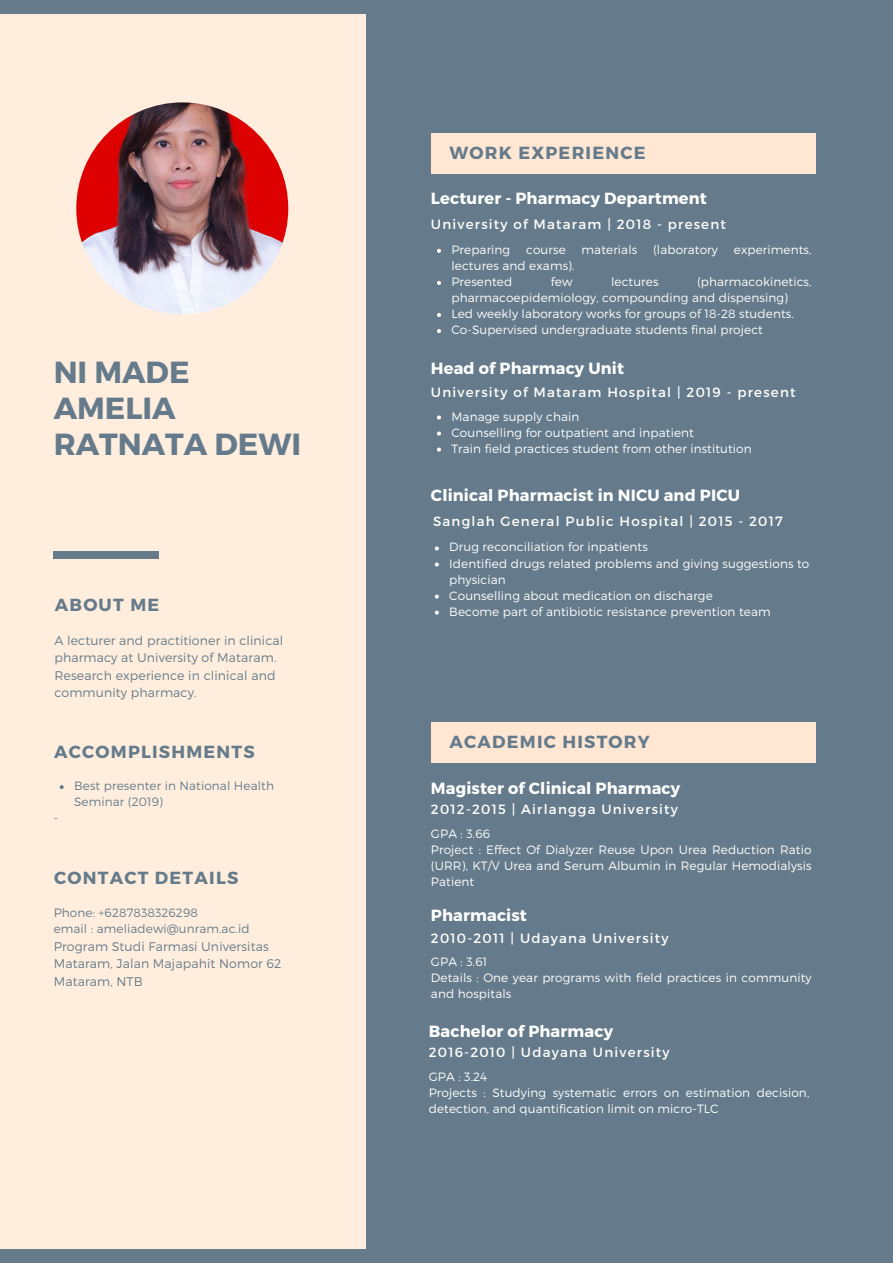
<style>
.page{position:relative;width:893px;height:1264px;background:#fff}
.page>*{position:absolute;margin:0;border:0;box-sizing:border-box;transform-origin:0 0}
.t1{font:700 30.45px/36px "Montserrat";color:#657b8b}
.t2{font:700 17.55px "Montserrat";letter-spacing:.07em;color:#657b8b}
.t3{font:700 16.2px "Montserrat";letter-spacing:.01em;color:#fff}
.t4{font:13.35px "Montserrat";letter-spacing:.09em;color:#fff}
.t5{font:300 12.6px/17.5px "Montserrat";letter-spacing:.01em;color:#657b8b}
.t6{font:300 12px/16px "Montserrat";letter-spacing:.01em;color:#fff}
.t7{font:300 12px/16px "Montserrat";letter-spacing:.01em;color:#657b8b}
</style>
<div class="page">
<div style="left:0;top:0;width:892px;height:1262px;background:#657b8b"></div>
<div style="left:0;top:14px;width:366px;height:1234px;background:#fed"></div>
<svg style="left:60px;top:785px;width:4px;height:4px"></svg>
<div style="left:54px;top:551px;width:105px;height:8px;background:#657b8b"></div>
<img style="left:76px;top:102px;width:212px;height:212px;border-radius:50%">
<div style="left:431px;top:133px;width:384px;height:40px;background:#ffe7d4"></div>
<svg style="left:437px;top:249px;width:4px;height:4px"></svg>
<svg style="left:437px;top:281px;width:4px;height:4px"></svg>
<svg style="left:437px;top:313px;width:4px;height:4px"></svg>
<svg style="left:437px;top:329px;width:4px;height:4px"></svg>
<svg style="left:437px;top:415px;width:4px;height:4px"></svg>
<svg style="left:437px;top:431px;width:4px;height:4px"></svg>
<svg style="left:437px;top:447px;width:4px;height:4px"></svg>
<svg style="left:435px;top:546px;width:4px;height:4px"></svg>
<svg style="left:435px;top:562px;width:4px;height:4px"></svg>
<svg style="left:435px;top:594px;width:4px;height:4px"></svg>
<svg style="left:435px;top:610px;width:4px;height:4px"></svg>
<div style="left:431px;top:722px;width:384px;height:40px;background:#ffe7d4"></div>
<p class="t1" style="left:54px;top:352px;width:249px">NI MADE<br>AMELIA<br>RATNATA DEWI</p>
<p class="t2" style="left:55px;top:593px;width:106px">ABOUT ME</p>
<p class="t5" style="left:54px;top:630px;width:230px">A lecturer and practitioner in clinical pharmacy at University of Mataram.<br>Research experience in clinical and community pharmacy.</p>
<p class="t2" style="left:54px;top:740px;width:202px">ACCOMPLISHMENTS</p>
<p class="t7" style="left:74px;top:777px;width:201px">Best presenter in National Health<br>Seminar (2019)</p>
<p class="t7" style="left:54px;top:809px;width:6px">-</p>
<p class="t2" style="left:54px;top:866px;width:186px">CONTACT DETAILS</p>
<p class="t7" style="left:54px;top:904px;width:146px">Phone: +6287838326298</p>
<p class="t7" style="left:54px;top:920px;width:197px">email : ameliadewi@unram.ac.id</p>
<p class="t5" style="left:54px;top:936px;width:229px">Program Studi Farmasi Universitas<br>Mataram, Jalan Majapahit Nomor 62<br>Mataram, NTB</p>
<p class="t2" style="left:449px;top:141px;width:197px">WORK EXPERIENCE</p>
<p class="t3" style="left:431px;top:188px;width:277px">Lecturer - Pharmacy Department</p>
<p class="t6" style="left:451px;top:241px;width:60px">Preparing</p>
<p class="t6" style="left:526px;top:241px;width:41px">course</p>
<p class="t6" style="left:581px;top:241px;width:57px">materials</p>
<p class="t6" style="left:653px;top:241px;width:66px">(laboratory</p>
<p class="t6" style="left:733px;top:241px;width:79px">experiments,</p>
<p class="t6" style="left:451px;top:257px;width:125px">lectures and exams).</p>
<p class="t6" style="left:451px;top:273px;width:62px">Presented</p>
<p class="t6" style="left:551px;top:273px;width:23px">few</p>
<p class="t6" style="left:611px;top:273px;width:49px">lectures</p>
<p class="t4" style="left:431px;top:215px;width:296px">University of Mataram | 2018 - present</p>
<p class="t6" style="left:451px;top:273px;width:361px;text-indent:246px">(pharmacokinetics, pharmacoepidemiology, compounding and dispensing)</p>
<p class="t6" style="left:451px;top:305px;width:344px">Led weekly laboratory works for groups of 18-28 students.</p>
<p class="t6" style="left:451px;top:321px;width:313px">Co-Supervised undergraduate students final project</p>
<p class="t3" style="left:431px;top:358px;width:195px">Head of Pharmacy Unit</p>
<p class="t6" style="left:451px;top:407px;width:129px">Manage supply chain</p>
<p class="t6" style="left:451px;top:423px;width:244px">Counselling for outpatient and inpatient</p>
<p class="t6" style="left:451px;top:439px;width:302px">Train field practices student from other institution</p>
<p class="t4" style="left:431px;top:383px;width:366px">University of Mataram Hospital | 2019 - present</p>
<p class="t3" style="left:431px;top:485px;width:310px">Clinical Pharmacist in NICU and PICU</p>
<p class="t4" style="left:433px;top:513px;width:351px">Sanglah General Public Hospital | 2015 - 2017</p>
<p class="t6" style="left:449px;top:538px;width:200px">Drug reconciliation for inpatients</p>
<p class="t6" style="left:449px;top:554px;width:361px">Identified drugs related problems and giving suggestions to physician</p>
<p class="t6" style="left:449px;top:586px;width:265px">Counselling about medication on discharge</p>
<p class="t6" style="left:449px;top:602px;width:323px">Become part of antibiotic resistance prevention team</p>
<p class="t2" style="left:449px;top:730px;width:202px">ACADEMIC HISTORY</p>
<p class="t3" style="left:431px;top:777px;width:251px">Magister of Clinical Pharmacy</p>
<p class="t6" style="left:431px;top:824px;width:61px">GPA : 3.66</p>
<p class="t6" style="left:431px;top:840px;width:382px;text-align:justify">Project : Effect Of Dialyzer Reuse Upon Urea Reduction Ratio (URR), KT/V Urea and Serum Albumin in Regular Hemodialysis Patient</p>
<p class="t4" style="left:431px;top:800px;width:248px">2012-2015 | Airlangga University</p>
<p class="t3" style="left:431px;top:905px;width:97px">Pharmacist</p>
<p class="t6" style="left:431px;top:953px;width:58px">GPA : 3.61</p>
<p class="t6" style="left:431px;top:969px;width:382px">Details : One year programs with field practices in community and hospitals</p>
<p class="t4" style="left:431px;top:929px;width:239px">2010-2011 | Udayana University</p>
<p class="t3" style="left:429px;top:1020px;width:186px">Bachelor of Pharmacy</p>
<p class="t4" style="left:429px;top:1043px;width:242px">2016-2010 | Udayana University</p>
<p class="t6" style="left:429px;top:1067px;width:60px">GPA : 3.24</p>
<p class="t6" style="left:429px;top:1083px;width:382px">Projects : Studying systematic errors on estimation decision, detection, and quantification limit on micro-TLC</p>
</div>
